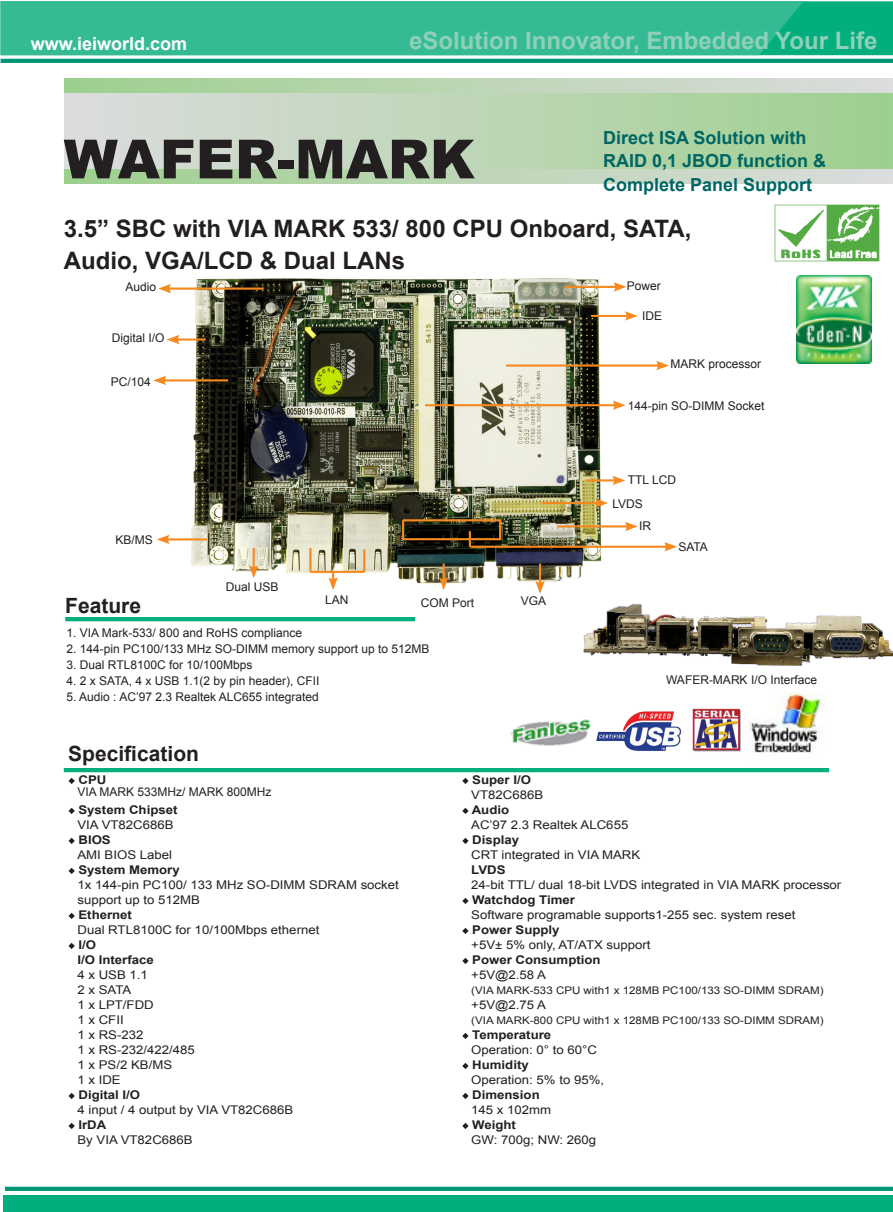
<style>
.page{position:relative;width:893px;height:1212px;background:#fff}
.page>*{position:absolute;margin:0;border:0;box-sizing:border-box;transform-origin:0 0}
.t1{font:900 54px "Arial";color:#231f20}
.t2{font:700 24px/32px "Arial";color:#231f20}
.t3{font:700 24px "Arial";color:#8fd0b8}
.t4{font:700 21px "Arial";color:#231f20}
.t5{font:700 18px/24px "Arial";color:#006664}
.t6{font:700 18px "Arial";color:#fff}
.t7{font:12px/15px "Arial";color:#231f20;scale:1.1 1}
.t8{font:12px "Arial";color:#231f20}
.t9{font:700 12px/15px "Arial";color:#231f20;scale:1.1 1}
.t10{font:10.5px "Arial";color:#231f20;scale:1.1 1}
</style>
<div class="page">
<div style="left:803px;top:1px;width:89px;height:54px;background:#02ae7e"></div>
<div style="left:1px;top:1px;width:802px;height:54px;background:#34bb94"></div>
<div style="left:4px;top:1195px;width:889px;height:17px;background:#02ae7e"></div>
<hr style="left:1px;top:59px;width:892px;height:4px;background:#049674">
<div style="left:64px;top:78px;width:829px;height:106px;background:linear-gradient(to right,#9ed08f,#dcdcde)"></div>
<div style="left:64px;top:94px;width:829px;height:75px;background:linear-gradient(to right,#dcdcde,#9ed08f)"></div>
<hr style="left:5px;top:1187px;width:888px;height:4px;background:#049674">
<svg style="left:892px;top:1px;width:1px;height:58px"></svg>
<hr style="left:892px;top:78px;width:1px;height:106px;background:#dcdddf">
<hr style="left:892px;top:94px;width:1px;height:75px;background:#9cd08e">
<img style="left:182px;top:278px;width:432px;height:306px">
<img style="left:749px;top:692px;width:81px;height:61px">
<svg style="left:68px;top:778px;width:7px;height:6px"></svg>
<svg style="left:68px;top:808px;width:7px;height:6px"></svg>
<svg style="left:68px;top:838px;width:7px;height:6px"></svg>
<svg style="left:68px;top:868px;width:7px;height:6px"></svg>
<svg style="left:68px;top:913px;width:7px;height:6px"></svg>
<svg style="left:68px;top:943px;width:7px;height:6px"></svg>
<svg style="left:68px;top:1093px;width:7px;height:6px"></svg>
<svg style="left:68px;top:1123px;width:7px;height:6px"></svg>
<hr style="left:64px;top:768px;width:765px;height:4px;background:#02ae7e">
<hr style="left:425px;top:404px;width:191px;height:2px;background:#f6891f">
<svg style="left:613px;top:400px;width:13px;height:10px"></svg>
<hr style="left:65px;top:617px;width:350px;height:4px;background:#02ae7e">
<svg style="left:462px;top:778px;width:7px;height:6px"></svg>
<svg style="left:462px;top:808px;width:7px;height:6px"></svg>
<svg style="left:462px;top:838px;width:7px;height:6px"></svg>
<svg style="left:462px;top:898px;width:7px;height:6px"></svg>
<svg style="left:462px;top:928px;width:7px;height:6px"></svg>
<svg style="left:462px;top:958px;width:7px;height:6px"></svg>
<svg style="left:462px;top:1033px;width:7px;height:6px"></svg>
<svg style="left:462px;top:1063px;width:7px;height:6px"></svg>
<svg style="left:462px;top:1093px;width:7px;height:6px"></svg>
<svg style="left:462px;top:1123px;width:7px;height:6px"></svg>
<hr style="left:506px;top:364px;width:154px;height:3px;background:#f6891f">
<svg style="left:656px;top:361px;width:13px;height:9px"></svg>
<hr style="left:162px;top:379px;width:66px;height:2px;background:#f6891f">
<svg style="left:153px;top:376px;width:13px;height:9px"></svg>
<hr style="left:542px;top:502px;width:57px;height:2px;background:#f6891f">
<svg style="left:595px;top:498px;width:13px;height:10px"></svg>
<hr style="left:591px;top:315px;width:38px;height:2px;background:#f6891f">
<svg style="left:625px;top:311px;width:13px;height:10px"></svg>
<hr style="left:586px;top:479px;width:30px;height:2px;background:#f6891f">
<svg style="left:612px;top:476px;width:13px;height:9px"></svg>
<hr style="left:557px;top:525px;width:72px;height:2px;background:#f6891f">
<svg style="left:625px;top:522px;width:13px;height:9px"></svg>
<hr style="left:564px;top:286px;width:53px;height:2px;background:#f6891f">
<svg style="left:613px;top:282px;width:13px;height:10px"></svg>
<hr style="left:539px;top:563px;width:2px;height:22px;background:#f6891f">
<svg style="left:535px;top:581px;width:10px;height:13px"></svg>
<svg style="left:439px;top:563px;width:9px;height:27px"></svg>
<hr style="left:363px;top:549px;width:2px;height:23px;background:#f6891f">
<hr style="left:309px;top:548px;width:2px;height:24px;background:#f6891f">
<hr style="left:310px;top:571px;width:54px;height:2px;background:#f6891f">
<hr style="left:253px;top:548px;width:2px;height:21px;background:#f6891f">
<svg style="left:249px;top:565px;width:9px;height:13px"></svg>
<hr style="left:166px;top:538px;width:41px;height:2px;background:#f6891f">
<svg style="left:157px;top:535px;width:13px;height:9px"></svg>
<hr style="left:176px;top:338px;width:30px;height:3px;background:#f6891f">
<svg style="left:167px;top:335px;width:13px;height:9px"></svg>
<hr style="left:167px;top:287px;width:97px;height:3px;background:#f6891f">
<svg style="left:158px;top:284px;width:13px;height:9px"></svg>
<svg style="left:328px;top:573px;width:10px;height:17px"></svg>
<hr style="left:402px;top:520px;width:2px;height:20px;background:#f6891f">
<hr style="left:403px;top:519px;width:98px;height:2px;background:#f6891f">
<hr style="left:499px;top:520px;width:2px;height:20px;background:#f6891f">
<hr style="left:403px;top:538px;width:97px;height:2px;background:#f6891f">
<svg style="left:469px;top:531px;width:2px;height:16px"></svg>
<hr style="left:470px;top:546px;width:198px;height:2px;background:#f6891f">
<svg style="left:664px;top:542px;width:13px;height:9px"></svg>
<img style="left:692px;top:708px;width:49px;height:44px">
<img style="left:775px;top:204px;width:104px;height:58px">
<img style="left:797px;top:275px;width:75px;height:88px">
<img style="left:596px;top:711px;width:86px;height:40px">
<img style="left:511px;top:719px;width:80px;height:27px">
<img style="left:583px;top:604px;width:310px;height:62px">
<h3 class="t6" style="left:31px;top:32px;width:158px">www.ieiworld.com</h3>
<h2 class="t3" style="left:409px;top:24px;width:470px">eSolution Innovator, Embedded Your Life</h2>
<h1 class="t1" style="left:64px;top:120px;width:412px">WAFER-MARK</h1>
<h3 class="t5" style="left:603px;top:126px;width:225px">Direct ISA Solution with<br>RAID 0,1 JBOD function &amp;<br>Complete Panel Support</h3>
<h2 class="t2" style="left:64px;top:213px;width:629px">3.5” SBC with VIA MARK 533/ 800 CPU Onboard, SATA,<br>Audio, VGA/LCD &amp; Dual LANs</h2>
<p class="t8" style="left:125px;top:279px;width:32px">Audio</p>
<p class="t8" style="left:112px;top:330px;width:54px">Digital I/O</p>
<p class="t8" style="left:111px;top:374px;width:42px">PC/104</p>
<p class="t8" style="left:116px;top:532px;width:39px">KB/MS</p>
<p class="t8" style="left:226px;top:579px;width:54px">Dual USB</p>
<p class="t8" style="left:325px;top:592px;width:25px">LAN</p>
<p class="t8" style="left:421px;top:595px;width:55px">COM Port</p>
<p class="t8" style="left:521px;top:593px;width:27px">VGA</p>
<h3 class="t4" style="left:65px;top:592px;width:77px">Feature</h3>
<p class="t8" style="left:67px;top:625px;width:237px">1. VIA Mark-533/ 800 and RoHS compliance</p>
<p class="t8" style="left:67px;top:641px;width:364px">2. 144-pin PC100/133 MHz SO-DIMM memory support up to 512MB</p>
<p class="t8" style="left:67px;top:657px;width:187px">3. Dual RTL8100C for 10/100Mbps</p>
<p class="t8" style="left:67px;top:673px;width:254px">4. 2 x SATA, 4 x USB 1.1(2 by pin header), CFII</p>
<p class="t8" style="left:67px;top:689px;width:254px">5. Audio : AC’97 2.3 Realtek ALC655 integrated</p>
<p class="t8" style="left:627px;top:278px;width:36px">Power</p>
<p class="t8" style="left:642px;top:308px;width:22px">IDE</p>
<p class="t8" style="left:670px;top:356px;width:92px">MARK processor</p>
<p class="t8" style="left:628px;top:398px;width:138px">144-pin SO-DIMM Socket</p>
<p class="t8" style="left:628px;top:472px;width:50px">TTL LCD</p>
<p class="t8" style="left:612px;top:495px;width:32px">LVDS</p>
<p class="t8" style="left:639px;top:518px;width:13px">IR</p>
<p class="t8" style="left:678px;top:539px;width:31px">SATA</p>
<p class="t8" style="left:666px;top:672px;width:152px">WAFER-MARK I/O Interface</p>
<h3 class="t4" style="left:68px;top:739px;width:132px">Specification</h3>
<p class="t9" style="left:78px;top:773px;width:27px">CPU</p>
<p class="t8" style="left:77px;top:784px;width:196px">VIA MARK 533MHz/ MARK 800MHz</p>
<p class="t9" style="left:78px;top:803px;width:92px">System Chipset</p>
<p class="t7" style="left:77px;top:817px;width:89px">VIA VT82C686B</p>
<p class="t9" style="left:78px;top:833px;width:31px">BIOS</p>
<p class="t7" style="left:77px;top:847px;width:88px">AMI BIOS Label</p>
<p class="t9" style="left:78px;top:863px;width:94px">System Memory</p>
<p class="t7" style="left:77px;top:877px;width:294px">1x 144-pin PC100/ 133 MHz SO-DIMM SDRAM socket support up to 512MB</p>
<p class="t9" style="left:78px;top:908px;width:50px">Ethernet</p>
<p class="t7" style="left:77px;top:922px;width:221px">Dual RTL8100C for 10/100Mbps ethernet</p>
<p class="t9" style="left:77px;top:938px;width:71px">I/O<br>I/O Interface</p>
<p class="t7" style="left:77px;top:967px;width:108px">4 x USB 1.1<br>2 x SATA<br>1 x LPT/FDD<br>1 x CFII<br>1 x RS-232<br>1 x RS-232/422/485<br>1 x PS/2 KB/MS<br>1 x IDE</p>
<p class="t9" style="left:78px;top:1088px;width:58px">Digital I/O</p>
<p class="t7" style="left:77px;top:1102px;width:198px">4 input / 4 output by VIA VT82C686B</p>
<p class="t9" style="left:78px;top:1118px;width:27px">IrDA</p>
<p class="t7" style="left:77px;top:1132px;width:106px">By VIA VT82C686B</p>
<p class="t9" style="left:472px;top:773px;width:55px">Super I/O</p>
<p class="t7" style="left:471px;top:787px;width:67px">VT82C686B</p>
<p class="t9" style="left:472px;top:803px;width:35px">Audio</p>
<p class="t7" style="left:471px;top:817px;width:144px">AC’97 2.3 Realtek ALC655</p>
<p class="t9" style="left:472px;top:833px;width:44px">Display</p>
<p class="t7" style="left:471px;top:847px;width:155px">CRT integrated in VIA MARK</p>
<p class="t9" style="left:471px;top:863px;width:33px">LVDS</p>
<p class="t7" style="left:471px;top:877px;width:338px">24-bit TTL/ dual 18-bit LVDS integrated in VIA MARK processor</p>
<p class="t9" style="left:472px;top:893px;width:95px">Watchdog Timer</p>
<p class="t7" style="left:471px;top:907px;width:296px">Software programable supports1-255 sec. system reset</p>
<p class="t9" style="left:472px;top:923px;width:81px">Power Supply</p>
<p class="t7" style="left:471px;top:937px;width:164px">+5V± 5% only, AT/ATX support</p>
<p class="t9" style="left:472px;top:953px;width:118px">Power Consumption</p>
<p class="t7" style="left:471px;top:967px;width:69px">+5V@2.58 A</p>
<p class="t10" style="left:471px;top:983px;width:322px">(VIA MARK-533 CPU with1 x 128MB PC100/133 SO-DIMM SDRAM)</p>
<p class="t7" style="left:471px;top:997px;width:69px">+5V@2.75 A</p>
<p class="t10" style="left:471px;top:1013px;width:322px">(VIA MARK-800 CPU with1 x 128MB PC100/133 SO-DIMM SDRAM)</p>
<p class="t9" style="left:472px;top:1028px;width:73px">Temperature</p>
<p class="t7" style="left:471px;top:1042px;width:116px">Operation: 0° to 60°C</p>
<p class="t9" style="left:472px;top:1058px;width:53px">Humidity</p>
<p class="t7" style="left:471px;top:1072px;width:122px">Operation: 5% to 95%,</p>
<p class="t9" style="left:472px;top:1088px;width:63px">Dimension</p>
<p class="t7" style="left:471px;top:1102px;width:74px">145 x 102mm</p>
<p class="t9" style="left:472px;top:1118px;width:41px">Weight</p>
<p class="t7" style="left:471px;top:1132px;width:115px">GW: 700g; NW: 260g</p>
</div>
